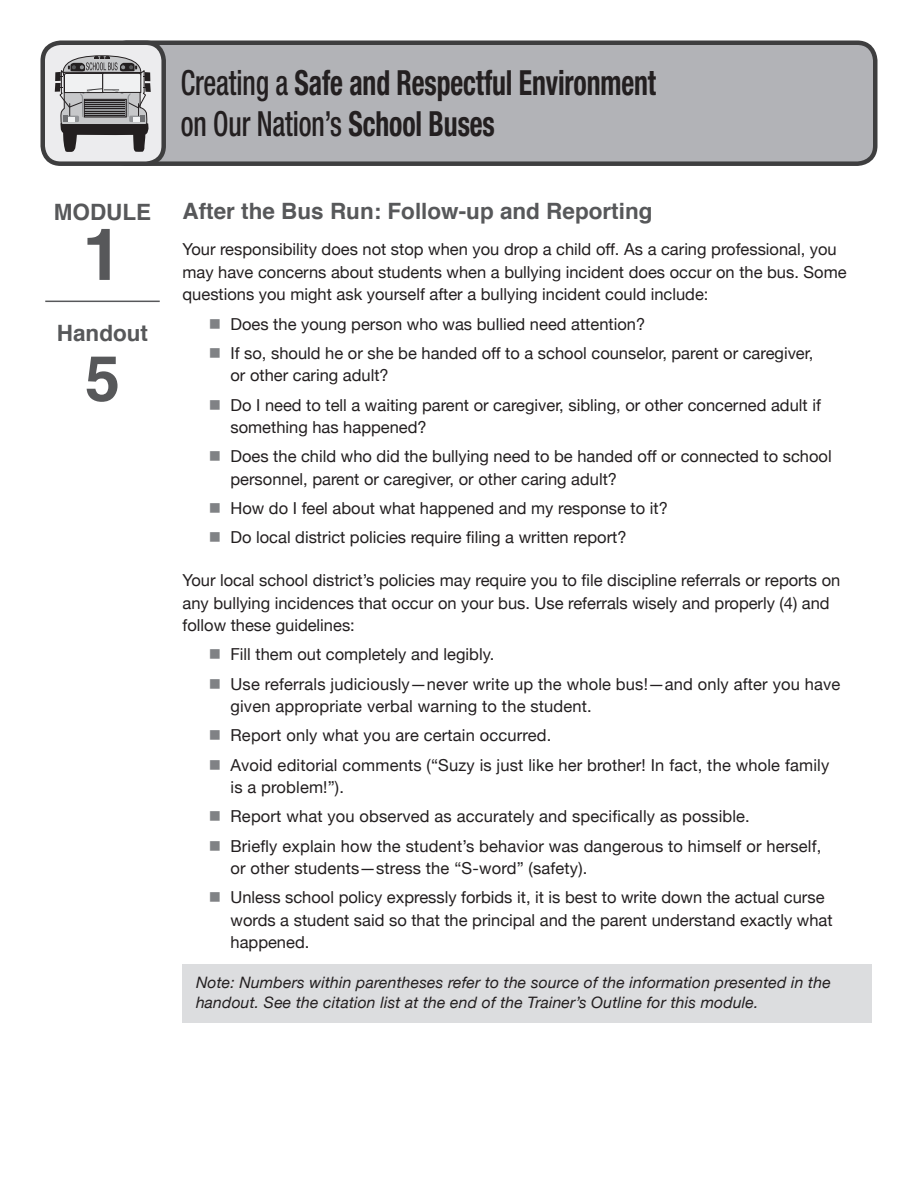
<style>
.page{position:relative;width:918px;height:1188px;background:#fff}
.page>*{position:absolute;margin:0;border:0;box-sizing:border-box;transform-origin:0 0}
.t1{font:700 72px "Helvetica";color:#57585a}
.t2{font:700 63px "Helvetica";color:#57585a}
.t3{font:700 condensed 34.65px/40.5px "Helvetica Neue";letter-spacing:-.005em;color:#231f20;scale:.8 1}
.Header_1{font:700 22.5px "Helvetica";color:#57585a}
.Bullets_1{font:16.5px/22.5px "Helvetica Neue";color:#231f20}
.Paragraph{font:16.5px/22.5px "Helvetica Neue";color:#231f20}
.t4{font:italic 15.75px/19.5px "Helvetica Neue";letter-spacing:.01em;color:#231f20}
.s1{font-weight:500}
.s2{color:#808285}
</style>
<div class="page">
<div style="left:109px;top:43px;width:766px;height:121px;background:#b2b3b7;border-radius:18px"></div>
<div style="left:106px;top:40px;width:771px;height:126px;border:4px solid #3e3e3f;border-radius:18px"></div>
<div style="left:43px;top:43px;width:121px;height:121px;background:#ececee;border-radius:18px"></div>
<div style="left:40px;top:40px;width:126px;height:126px;border:4px solid #3e3e3f;border-radius:18px"></div>
<svg style="left:55px;top:56px;width:96px;height:96px"></svg>
<div style="left:183px;top:964px;width:689px;height:58px;background:#dcdddf"></div>
<hr style="left:45px;top:301px;width:115px;height:1px;background:#57585a">
<p class="Header_1" style="left:54px;top:194px;width:99px">MODULE</p>
<p class="t1" style="left:82px;top:196px;width:42px">1</p>
<p class="Header_1" style="left:57px;top:315px;width:93px">Handout</p>
<p class="t2" style="left:85px;top:328px;width:37px">5</p>
<h3 class="t3" style="left:181px;top:62px;width:596px"><span class="s1">Creating a</span> Safe and Respectful Environment <span class="s1">on Our Nation’s</span> School Buses</h3>
<p class="Header_1" style="left:183px;top:193px;width:472px">After the Bus Run: Follow-up and Reporting</p>
<p class="Paragraph" style="left:183px;top:238px;width:666px">Your responsibility does not stop when you drop a child off. As a caring professional, you may have concerns about students when a bullying incident does occur on the bus. Some questions you might ask yourself after a bullying incident could include:</p>
<p class="Bullets_1" style="left:209px;top:312px;width:438px"><span class="s2">■</span> Does the young person who was bullied need attention?</p>
<p class="Bullets_1" style="left:231px;top:342px;width:584px;text-indent:-22px"><span class="s2">■</span> If so, should he or she be handed off to a school counselor, parent or caregiver, or other caring adult?</p>
<p class="Bullets_1" style="left:231px;top:393px;width:592px;text-indent:-22px"><span class="s2">■</span> Do I need to tell a waiting parent or caregiver, sibling, or other concerned adult if something has happened?</p>
<p class="Bullets_1" style="left:231px;top:445px;width:603px;text-indent:-22px"><span class="s2">■</span> Does the child who did the bullying need to be handed off or connected to school personnel, parent or caregiver, or other caring adult?</p>
<p class="Bullets_1" style="left:209px;top:497px;width:460px"><span class="s2">■</span> How do I feel about what happened and my response to it?</p>
<p class="Bullets_1" style="left:209px;top:526px;width:419px"><span class="s2">■</span> Do local district policies require filing a written report?</p>
<p class="Paragraph" style="left:183px;top:569px;width:659px">Your local school district’s policies may require you to file discipline referrals or reports on any bullying incidences that occur on your bus. Use referrals wisely and properly (4) and follow these guidelines:</p>
<p class="Bullets_1" style="left:209px;top:643px;width:287px"><span class="s2">■</span> Fill them out completely and legibly.</p>
<p class="Bullets_1" style="left:231px;top:672px;width:611px;text-indent:-22px"><span class="s2">■</span> Use referrals judiciously—never write up the whole bus!—and only after you have given appropriate verbal warning to the student.</p>
<p class="Bullets_1" style="left:209px;top:724px;width:344px"><span class="s2">■</span> Report only what you are certain occurred.</p>
<p class="Bullets_1" style="left:231px;top:753px;width:600px;text-indent:-22px"><span class="s2">■</span> Avoid editorial comments (“Suzy is just like her brother! In fact, the whole family is a problem!”).</p>
<p class="Bullets_1" style="left:209px;top:805px;width:542px"><span class="s2">■</span> Report what you observed as accurately and specifically as possible.</p>
<p class="Bullets_1" style="left:231px;top:834px;width:592px;text-indent:-22px"><span class="s2">■</span> Briefly explain how the student’s behavior was dangerous to himself or herself, or other students—stress the “S-word” (safety).</p>
<p class="Bullets_1" style="left:231px;top:886px;width:604px;text-indent:-22px"><span class="s2">■</span> Unless school policy expressly forbids it, it is best to write down the actual curse words a student said so that the principal and the parent understand exactly what happened.</p>
<p class="t4" style="left:196px;top:973px;width:636px">Note: Numbers within parentheses refer to the source of the information presented in the handout. See the citation list at the end of the Trainer’s Outline for this module.</p>
</div>
